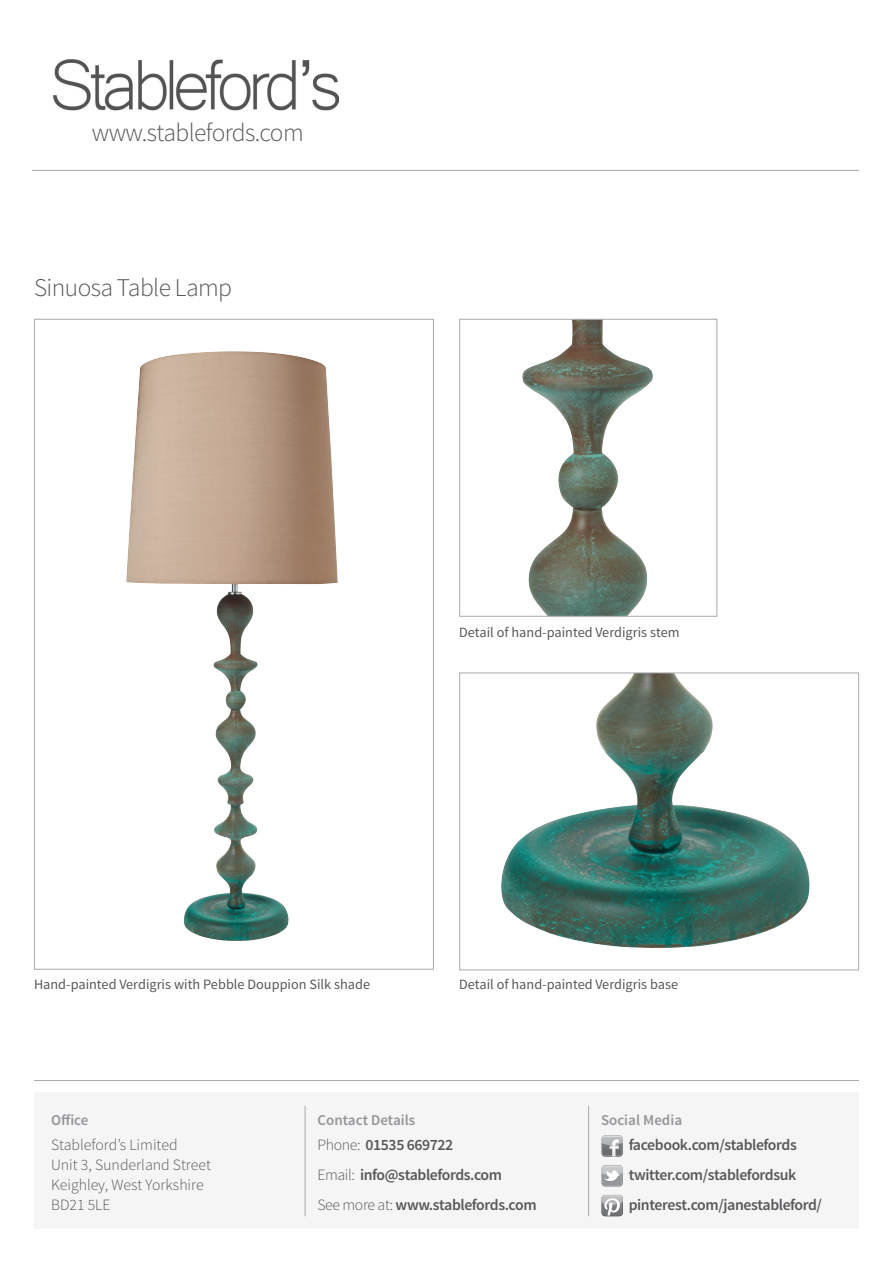
<style>
.page{position:relative;width:893px;height:1263px;background:#fff}
.page>*{position:absolute;margin:0;border:0;box-sizing:border-box;transform-origin:0 0}
.t1{font:300 25.5px "Source Sans Pro";letter-spacing:-.025em;color:#57585a}
.t2{font:600 15.75px/30px "Source Sans Pro";letter-spacing:-.025em;color:#57585a}
.t3{font:300 15.75px/20px "Source Sans Pro";color:#57585a}
.t4{font:600 15px "Source Sans Pro";color:#939598}
.t5{font:14.25px "Source Sans Pro";color:#57585a}
.s1{font-weight:300}
</style>
<div class="page">
<hr style="left:32px;top:170px;width:827px;height:1px;background:#a8a9ad">
<div style="left:34px;top:1093px;width:825px;height:136px;background:#f5f5f6"></div>
<img style="left:53px;top:59px;width:286px;height:52px">
<img style="left:501px;top:675px;width:309px;height:273px">
<div style="left:459px;top:673px;width:400px;height:297px;border:1px solid #a8a9ad"></div>
<img style="left:522px;top:321px;width:131px;height:294px">
<div style="left:459px;top:319px;width:258px;height:298px;border:1px solid #a8a9ad"></div>
<img style="left:126px;top:354px;width:163px;height:587px">
<svg style="left:602px;top:1135px;width:21px;height:22px"></svg>
<svg style="left:602px;top:1165px;width:21px;height:21px"></svg>
<svg style="left:602px;top:1195px;width:21px;height:22px"></svg>
<hr style="left:34px;top:1080px;width:825px;height:1px;background:#a8a9ad">
<hr style="left:305px;top:1106px;width:1px;height:110px;background:#a8a9ad">
<hr style="left:588px;top:1106px;width:1px;height:110px;background:#a8a9ad">
<h1 class="t1" style="left:92px;top:117px;width:213px">www.stablefords.com</h1>
<h1 class="t1" style="left:34px;top:272px;width:200px">Sinuosa Table Lamp</h1>
<p class="t5" style="left:459px;top:623px;width:222px">Detail of hand-painted Verdigris stem</p>
<p class="t5" style="left:34px;top:976px;width:338px">Hand-painted Verdigris with Pebble Douppion Silk shade</p>
<p class="t5" style="left:459px;top:976px;width:220px">Detail of hand-painted Verdigris base</p>
<p class="t4" style="left:51px;top:1111px;width:39px">Office</p>
<p class="t4" style="left:317px;top:1111px;width:99px">Contact Details</p>
<p class="t4" style="left:601px;top:1111px;width:83px">Social Media</p>
<p class="t3" style="left:51px;top:1135px;width:161px">Stableford’s Limited<br>Unit 3, Sunderland Street<br>Keighley, West Yorkshire<br>BD21 5LE</p>
<p class="t2" style="left:317px;top:1130px;width:221px"><span class="s1">Phone:</span> 01535 669722<br><span class="s1">Email:</span> info@stablefords.com<br><span class="s1">See more at:</span> www.stablefords.com</p>
<p class="t2" style="left:629px;top:1130px;width:195px">facebook.com/stablefords twitter.com/stablefordsuk pinterest.com/janestableford/</p>
</div>
